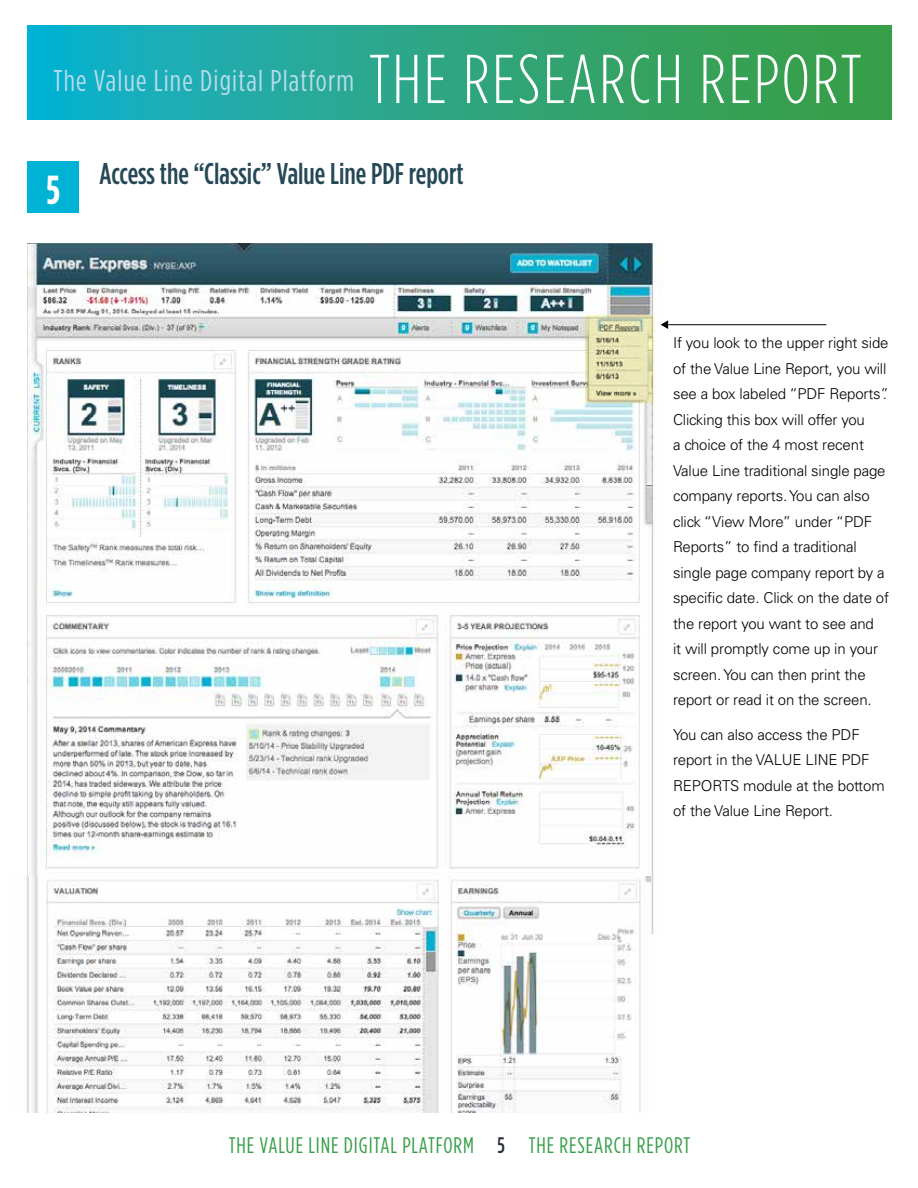
<style>
.page{position:relative;width:918px;height:1188px;background:#fff}
.page>*{position:absolute;margin:0;border:0;box-sizing:border-box;transform-origin:0 0}
.t1{font:300 69px "Gotham Condensed";letter-spacing:.04em;color:#fff}
.t2{font:700 40.5px "Gotham Condensed";color:#fff}
.t3{font:500 30px "Gotham Condensed";color:#254856}
.t4{font:30px "Gotham Condensed";letter-spacing:.04em;color:#b6dceb}
.t5{font:22.5px "Gotham Condensed";letter-spacing:.04em;color:#379f49}
.t6{font:300 15px/25.5px "Univers LT Std";letter-spacing:-.01em;color:#000}
.s1{font-weight:500;color:#2a323b}
</style>
<div class="page">
<svg style="left:27px;top:26px;width:864px;height:93px;background:#29a684"></svg>
<div style="left:27px;top:162px;width:52px;height:51px;background:#00b2d4"></div>
<img style="left:27px;top:243px;width:634px;height:690px">
<svg style="left:585px;top:315px;width:68px;height:87px;background:#d8d6a9"></svg>
<hr style="left:668px;top:324px;width:158px;height:1px;background:#000">
<svg style="left:661px;top:320px;width:7px;height:9px"></svg>
<img style="left:26px;top:876px;width:624px;height:236px">
<h3 class="t4" style="left:53px;top:64px;width:302px">THE VALUE LINE DIGITAL PLATFORM</h3>
<h1 class="t1" style="left:369px;top:43px;width:467px">THE RESEARCH REPORT</h1>
<h2 class="t2" style="left:47px;top:167px;width:15px">5</h2>
<h3 class="t3" style="left:99px;top:157px;width:366px">Access the “Classic” Value Line PDF report</h3>
<p class="t6" style="left:673px;top:330px;width:218px">If you look to the upper right side of the Value Line Report, you will see a box labeled “PDF Reports”.<br>Clicking this box will offer you<br>a choice of the 4 most recent<br>Value Line traditional single page company reports. You can also click “View More” under “PDF<br>Reports” to find a traditional single page company report by a specific date. Click on the date of the report you want to see and<br>it will promptly come up in your screen. You can then print the report or read it on the screen.</p>
<p class="t6" style="left:673px;top:722px;width:213px">You can also access the PDF report in the VALUE LIN E PDF<br>REPORTS module at the bottom of the Value Line Report.</p>
<h3 class="t5" style="left:229px;top:1133px;width:463px">THE VALUE LINE DIGITAL PLATFORM <span class="s1">5</span> THE RESEARCH REPORT</h3>
</div>
